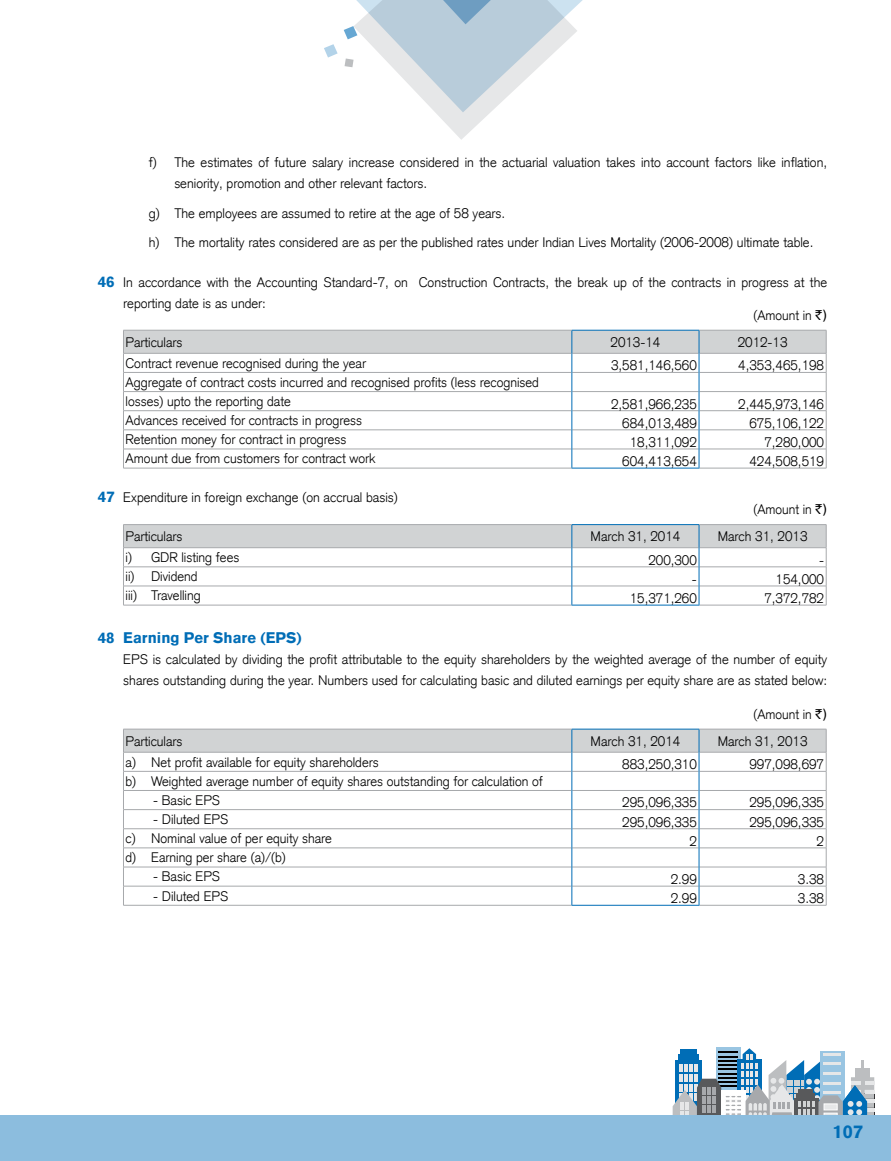
<style>
.page{position:relative;width:891px;height:1161px;background:#fff}
.page>*{position:absolute;margin:0;border:0;box-sizing:border-box;transform-origin:0 0}
.t1{font:900 18px "Akzidenz Grotesk CE";color:#006db6}
.t2{font:900 15px "Akzidenz Grotesk CE";color:#006db6}
.t3{font:300 13.5px/21px "Akzidenz Grotesk CE";color:#000}
.s1{font-weight:900;font-size:15px;color:#006db6}
.s2{font-family:"Rupee Foradian";font-weight:400}
</style>
<div class="page">
<svg style="left:673px;top:1048px;width:201px;height:68px"></svg>
<div style="left:0;top:1116px;width:891px;height:45px;background:#8cbdde"></div>
<svg style="left:324px;top:0;width:259px;height:140px"></svg>
<hr style="left:123px;top:468px;width:448px;height:1px;background:#a7a9ac">
<hr style="left:699px;top:468px;width:127px;height:1px;background:#a7a9ac">
<hr style="left:571px;top:468px;width:128px;height:1px;background:#006db6">
<svg style="left:123px;top:330px;width:704px;height:138px"></svg>
<hr style="left:123px;top:524px;width:449px;height:1px;background:#a7a9ac">
<hr style="left:123px;top:605px;width:448px;height:1px;background:#a7a9ac">
<hr style="left:699px;top:605px;width:127px;height:1px;background:#a7a9ac">
<hr style="left:699px;top:524px;width:127px;height:1px;background:#a7a9ac">
<hr style="left:572px;top:524px;width:127px;height:1px;background:#006db6">
<hr style="left:571px;top:605px;width:128px;height:1px;background:#006db6">
<svg style="left:123px;top:525px;width:704px;height:80px"></svg>
<hr style="left:123px;top:905px;width:448px;height:1px;background:#a7a9ac">
<hr style="left:699px;top:905px;width:127px;height:1px;background:#a7a9ac">
<hr style="left:571px;top:905px;width:128px;height:1px;background:#006db6">
<svg style="left:123px;top:729px;width:704px;height:176px"></svg>
<p class="t3" style="left:174px;top:152px;width:654px;text-indent:-26px">f) The estimates of future salary increase considered in the actuarial valuation takes into account factors like inflation, seniority, promotion and other relevant factors.</p>
<p class="t3" style="left:149px;top:198px;width:666px;line-height:29.5px">g) The employees are assumed to retire at the age of 58 years.<br>h) The mortality rates considered are as per the published rates under Indian Lives Mortality (2006-2008) ultimate table.</p>
<p class="t3" style="left:123px;top:271px;width:705px;text-indent:-26px"><span class="s1">46</span> In accordance with the Accounting Standard-7, on Construction Contracts, the break up of the contracts in progress at the reporting date is as under:</p>
<p class="t3" style="left:754px;top:304px;width:75px">(Amount in <span class="s2">`)</span></p>
<p class="t3" style="left:126px;top:331px;width:58px">Particulars</p>
<p class="t3" style="left:611px;top:331px;width:51px">2013-14</p>
<p class="t3" style="left:738px;top:331px;width:51px">2012-13</p>
<p class="t3" style="left:126px;top:352px;width:242px">Contract revenue recognised during the year</p>
<p class="t3" style="left:611px;top:355px;width:87px">3,581,146,560</p>
<p class="t3" style="left:738px;top:355px;width:87px">4,353,465,198</p>
<p class="t3" style="left:126px;top:373px;width:415px;line-height:19.2px">Aggregate of contract costs incurred and recognised profits (less recognised losses) upto the reporting date</p>
<p class="t3" style="left:611px;top:393px;width:87px">2,581,966,235</p>
<p class="t3" style="left:738px;top:393px;width:87px">2,445,973,146</p>
<p class="t3" style="left:126px;top:410px;width:238px">Advances received for contracts in progress</p>
<p class="t3" style="left:622px;top:412px;width:76px">684,013,489</p>
<p class="t3" style="left:749px;top:412px;width:76px">675,106,122</p>
<p class="t3" style="left:126px;top:429px;width:222px">Retention money for contract in progress</p>
<p class="t3" style="left:630px;top:432px;width:69px">18,311,092</p>
<p class="t3" style="left:764px;top:432px;width:61px">7,280,000</p>
<p class="t3" style="left:126px;top:448px;width:252px">Amount due from customers for contract work</p>
<p class="t3" style="left:622px;top:451px;width:76px">604,413,654</p>
<p class="t3" style="left:749px;top:451px;width:76px">424,508,519</p>
<p class="t3" style="left:98px;top:487px;width:302px"><span class="s1">47</span> Expenditure in foreign exchange (on accrual basis)</p>
<p class="t3" style="left:754px;top:499px;width:75px">(Amount in <span class="s2">`)</span></p>
<p class="t3" style="left:126px;top:526px;width:58px">Particulars</p>
<p class="t3" style="left:591px;top:526px;width:91px">March 31, 2014</p>
<p class="t3" style="left:718px;top:526px;width:91px">March 31, 2013</p>
<p class="t3" style="left:126px;top:547px;width:115px">i) GDR listing fees</p>
<p class="t3" style="left:648px;top:549px;width:50px">200,300</p>
<p class="t3" style="left:819px;top:549px;width:6px">-</p>
<p class="t3" style="left:126px;top:566px;width:73px">ii) Dividend</p>
<p class="t3" style="left:692px;top:569px;width:6px">-</p>
<p class="t3" style="left:776px;top:569px;width:50px">154,000</p>
<p class="t3" style="left:126px;top:585px;width:77px">iii) Travelling</p>
<p class="t3" style="left:630px;top:588px;width:69px">15,371,260</p>
<p class="t3" style="left:764px;top:588px;width:61px">7,372,782</p>
<p class="t2" style="left:98px;top:628px;width:179px">48 Earning Per Share (EPS</p>
<p class="t2" style="left:296px;top:628px;width:7px">)</p>
<p class="t3" style="left:123px;top:649px;width:705px">EPS is calculated by dividing the profit attributable to the equity shareholders by the weighted average of the number of equity shares outstanding during the year. Numbers used for calculating basic and diluted earnings per equity share are as stated below:</p>
<p class="t3" style="left:754px;top:703px;width:75px">(Amount in <span class="s2">`)</span></p>
<p class="t3" style="left:126px;top:730px;width:58px">Particulars</p>
<p class="t3" style="left:591px;top:730px;width:91px">March 31, 2014</p>
<p class="t3" style="left:718px;top:730px;width:91px">March 31, 2013</p>
<p class="t3" style="left:126px;top:751px;width:255px">a) Net profit available for equity shareholders</p>
<p class="t3" style="left:622px;top:754px;width:76px">883,250,310</p>
<p class="t3" style="left:749px;top:754px;width:76px">997,098,697</p>
<p class="t3" style="left:126px;top:771px;width:419px">b) Weighted average number of equity shares outstanding for calculation of</p>
<p class="t3" style="left:153px;top:790px;width:68px">- Basic EPS</p>
<p class="t3" style="left:622px;top:792px;width:76px">295,096,335</p>
<p class="t3" style="left:749px;top:792px;width:76px">295,096,335</p>
<p class="t3" style="left:153px;top:809px;width:77px">- Diluted EPS</p>
<p class="t3" style="left:622px;top:811px;width:76px">295,096,335</p>
<p class="t3" style="left:749px;top:811px;width:76px">295,096,335</p>
<p class="t3" style="left:126px;top:828px;width:208px">c) Nominal value of per equity share</p>
<p class="t3" style="left:689px;top:830px;width:9px">2</p>
<p class="t3" style="left:817px;top:830px;width:9px">2</p>
<p class="t3" style="left:126px;top:847px;width:162px">d) Earning per share (a)/(b)</p>
<p class="t3" style="left:153px;top:866px;width:68px">- Basic EPS</p>
<p class="t3" style="left:671px;top:869px;width:28px">2.99</p>
<p class="t3" style="left:798px;top:869px;width:28px">3.38</p>
<p class="t3" style="left:153px;top:885px;width:77px">- Diluted EPS</p>
<p class="t3" style="left:671px;top:888px;width:28px">2.99</p>
<p class="t3" style="left:798px;top:888px;width:28px">3.38</p>
<h1 class="t1" style="left:833px;top:1120px;width:32px">107</h1>
</div>
